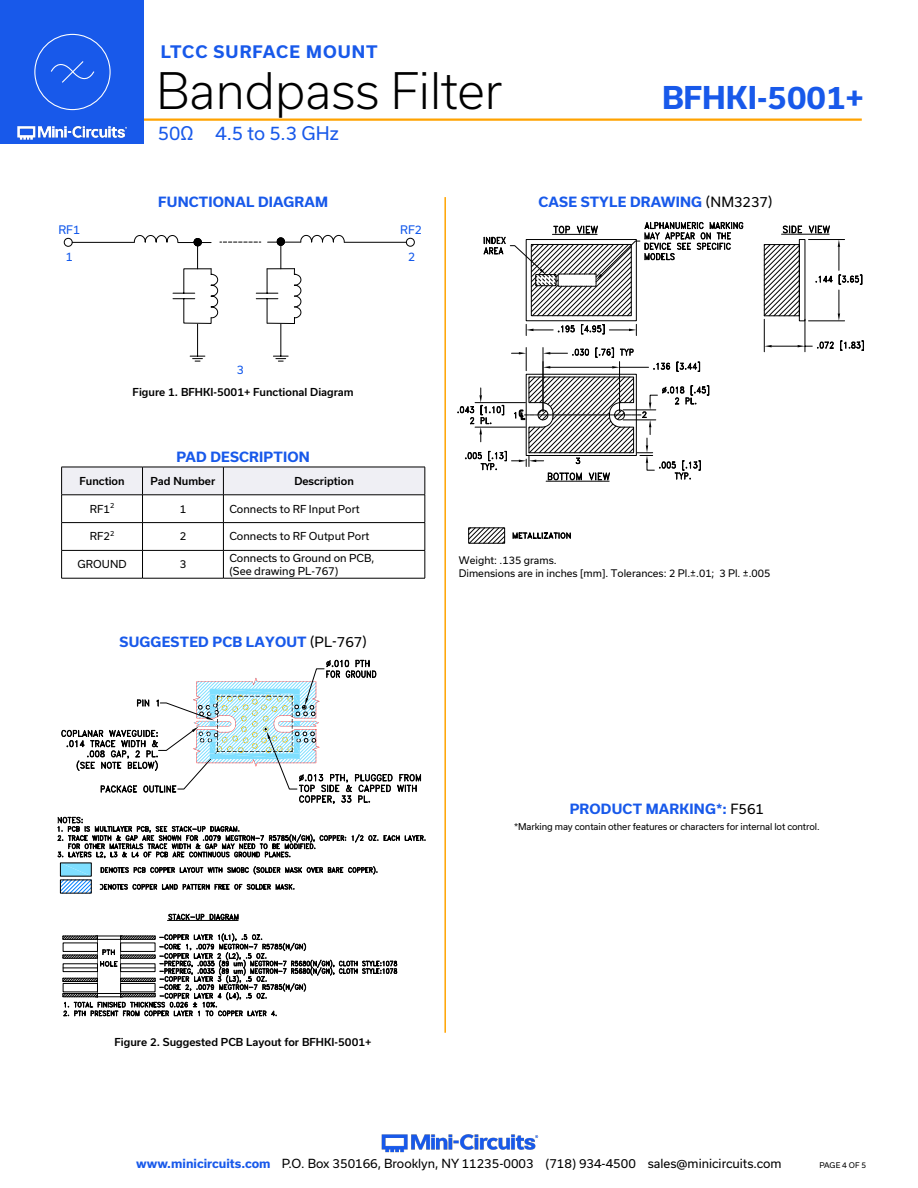
<style>
.page{position:relative;width:918px;height:1188px;background:#fff}
.page>*{position:absolute;margin:0;border:0;box-sizing:border-box;transform-origin:0 0}
.t1{font:300 48px "Usual";color:#000}
.t2{font:700 30px "Usual";color:#1859ea}
.t3{font:18px "Usual";color:#1859ea}
.t4{font:700 16.5px "Usual";letter-spacing:.065em;color:#1859ea}
.Blue_Headers{font:700 13.5px "Usual";letter-spacing:.015em;color:#1859ea}
.Demo_Board{font:700 13.5px "Usual";letter-spacing:.015em;color:#1859ea}
.t5{font:12px "Usual";color:#000}
.t6{font:11.25px "Usual";color:#1057eb}
.Table_Body_Left_Justified{font:10.5px "Usual";color:#000}
.Figure_Title_Medium{font:500 10.5px "Usual";color:#000}
.Table_Header_Center{font:500 10.5px "Usual";color:#000}
.Table_Body_Center{font:10.5px "Usual";color:#000}
.t7{font:10.05px "Usual";color:#000}
.Notes{font:9px "Usual";letter-spacing:-.01em;color:#000}
.t8{font:7.5px "Usual";color:#000}
.s1{font-weight:400;color:#000}
.s2{font-weight:700;color:#1859ea}
</style>
<div class="page">
<img style="left:381px;top:1134px;width:158px;height:19px">
<hr style="left:129px;top:118px;width:733px;height:3px;background:#ffa300">
<div style="left:0;top:0;width:144px;height:144px;background:#1859ea"></div>
<img style="left:17px;top:120px;width:128px;height:20px">
<hr style="left:444px;top:197px;width:2px;height:836px;background:#ffa300">
<svg style="left:61px;top:467px;width:365px;height:111px"></svg>
<hr style="left:61px;top:578px;width:82px;height:1px;background:#000">
<hr style="left:143px;top:578px;width:80px;height:1px;background:#000">
<hr style="left:223px;top:578px;width:202px;height:1px;background:#000">
<svg style="left:484px;top:222px;width:259px;height:94px"></svg>
<svg style="left:526px;top:324px;width:49px;height:12px"></svg>
<svg style="left:581px;top:324px;width:56px;height:12px"></svg>
<div style="left:526px;top:239px;width:111px;height:82px;border:1px solid #000"></div>
<svg style="left:457px;top:348px;width:252px;height:134px"></svg>
<svg style="left:468px;top:527px;width:37px;height:17px"></svg>
<div style="left:468px;top:528px;width:37px;height:15px;border:1px solid #000"></div>
<svg style="left:513px;top:532px;width:58px;height:7px"></svg>
<hr style="left:809px;top:321px;width:36px;height:1px;background:#000">
<svg style="left:764px;top:225px;width:98px;height:96px"></svg>
<div style="left:799px;top:239px;width:6px;height:82px;border:1px solid #000"></div>
<hr style="left:764px;top:245px;width:1px;height:71px;background:#000">
<hr style="left:764px;top:319px;width:1px;height:33px;background:#000">
<hr style="left:805px;top:319px;width:1px;height:33px;background:#000">
<svg style="left:764px;top:342px;width:70px;height:7px"></svg>
<svg style="left:840px;top:340px;width:24px;height:11px"></svg>
<hr style="left:197px;top:324px;width:1px;height:32px;background:#000">
<hr style="left:280px;top:324px;width:1px;height:32px;background:#000">
<svg style="left:190px;top:356px;width:15px;height:6px"></svg>
<svg style="left:273px;top:356px;width:15px;height:6px"></svg>
<div style="left:64px;top:238px;width:9px;height:9px;border:1px solid #000;border-radius:50%"></div>
<hr style="left:72px;top:242px;width:62px;height:1px;background:#000">
<div style="left:406px;top:238px;width:9px;height:9px;border:1px solid #000;border-radius:50%"></div>
<hr style="left:344px;top:242px;width:62px;height:1px;background:#000">
<svg style="left:133px;top:234px;width:212px;height:90px"></svg>
<hr style="left:268px;top:242px;width:33px;height:1px;background:#000">
<div style="left:194px;top:238px;width:8px;height:8px;background:#000;border-radius:50%"></div>
<div style="left:277px;top:237px;width:8px;height:9px;background:#000;border-radius:50%"></div>
<svg style="left:57px;top:817px;width:369px;height:77px"></svg>
<svg style="left:61px;top:659px;width:360px;height:145px"></svg>
<svg style="left:168px;top:914px;width:36px;height:6px"></svg>
<svg style="left:210px;top:913px;width:29px;height:7px"></svg>
<hr style="left:167px;top:920px;width:71px;height:1px;background:#000">
<svg style="left:62px;top:933px;width:335px;height:84px"></svg>
<div style="left:34px;top:34px;width:77px;height:76px;border:1px solid #fff;border-radius:50%"></div>
<svg style="left:50px;top:61px;width:45px;height:22px"></svg>
<h3 class="t4" style="left:161px;top:42px;width:218px">LTCC SURFACE MOUNT</h3>
<h1 class="t1" style="left:156px;top:63px;width:348px">Bandpass Filter</h1>
<h3 class="t3" style="left:158px;top:123px;width:182px">50Ω 4.5 to 5.3 GHz</h3>
<p class="Blue_Headers" style="left:158px;top:194px;width:171px">FUNCTIONAL DIAGRAM</p>
<p class="t6" style="left:58px;top:223px;width:23px">RF1</p>
<p class="t6" style="left:400px;top:223px;width:23px">RF2</p>
<p class="t6" style="left:66px;top:251px;width:9px">1</p>
<p class="t6" style="left:408px;top:251px;width:9px">2</p>
<h2 class="t2" style="left:662px;top:80px;width:203px">BFHKI-5001+</h2>
<p class="Blue_Headers" style="left:538px;top:194px;width:236px">CASE STYLE DRAWING <span class="s1">(NM3237)</span></p>
<p class="t6" style="left:237px;top:363px;width:9px">3</p>
<p class="Figure_Title_Medium" style="left:133px;top:386px;width:223px">Figure 1. BFHKI-5001+ Functional Diagram</p>
<p class="Blue_Headers" style="left:177px;top:449px;width:135px">PAD DESCRIPTION</p>
<p class="Table_Header_Center" style="left:79px;top:475px;width:47px">Function</p>
<p class="Table_Header_Center" style="left:151px;top:475px;width:66px">Pad Number</p>
<p class="Table_Header_Center" style="left:294px;top:475px;width:61px">Description</p>
<p class="Table_Body_Center" style="left:90px;top:503px;width:26px">RF1<sup>2</sup></p>
<p class="Table_Body_Center" style="left:180px;top:503px;width:8px">1</p>
<p class="Table_Body_Left_Justified" style="left:229px;top:503px;width:132px">Connects to RF Input Port</p>
<p class="Table_Body_Center" style="left:90px;top:530px;width:26px">RF2<sup>2</sup></p>
<p class="Table_Body_Center" style="left:180px;top:530px;width:8px">2</p>
<p class="Table_Body_Left_Justified" style="left:229px;top:530px;width:141px">Connects to RF Output Port</p>
<p class="Table_Body_Center" style="left:78px;top:558px;width:51px">GROUND</p>
<p class="Table_Body_Center" style="left:180px;top:558px;width:8px">3</p>
<p class="Table_Body_Left_Justified" style="left:229px;top:552px;width:147px">Connects to Ground on PCB,</p>
<p class="Table_Body_Left_Justified" style="left:229px;top:565px;width:111px">(See drawing PL-767)</p>
<p class="Demo_Board" style="left:120px;top:634px;width:249px">SUGGESTED PCB LAYOUT <span class="s1">(PL-767)</span></p>
<p class="Figure_Title_Medium" style="left:114px;top:1036px;width:259px">Figure 2. Suggested PCB Layout for BFHKI-5001+</p>
<p class="t7" style="left:459px;top:554px;width:99px">Weight: .135 grams.</p>
<p class="t7" style="left:459px;top:568px;width:313px">Dimensions are in inches [mm]. Tolerances: 2 Pl.±.01; 3 Pl. ±.005</p>
<p class="Demo_Board" style="left:570px;top:801px;width:196px">PRODUCT MARKING*: <span class="s1">F561</span></p>
<p class="Notes" style="left:514px;top:821px;width:307px">*Marking may contain other features or characters for internal lot control.</p>
<p class="t5" style="left:136px;top:1157px;width:647px"><span class="s2">www.minicircuits.com</span> P.O. Box 350166, Brooklyn, NY 11235-0003 (718) 934-4500 sales@minicircuits.com</p>
<p class="t8" style="left:819px;top:1161px;width:48px">PAGE 4 OF 5</p>
</div>
